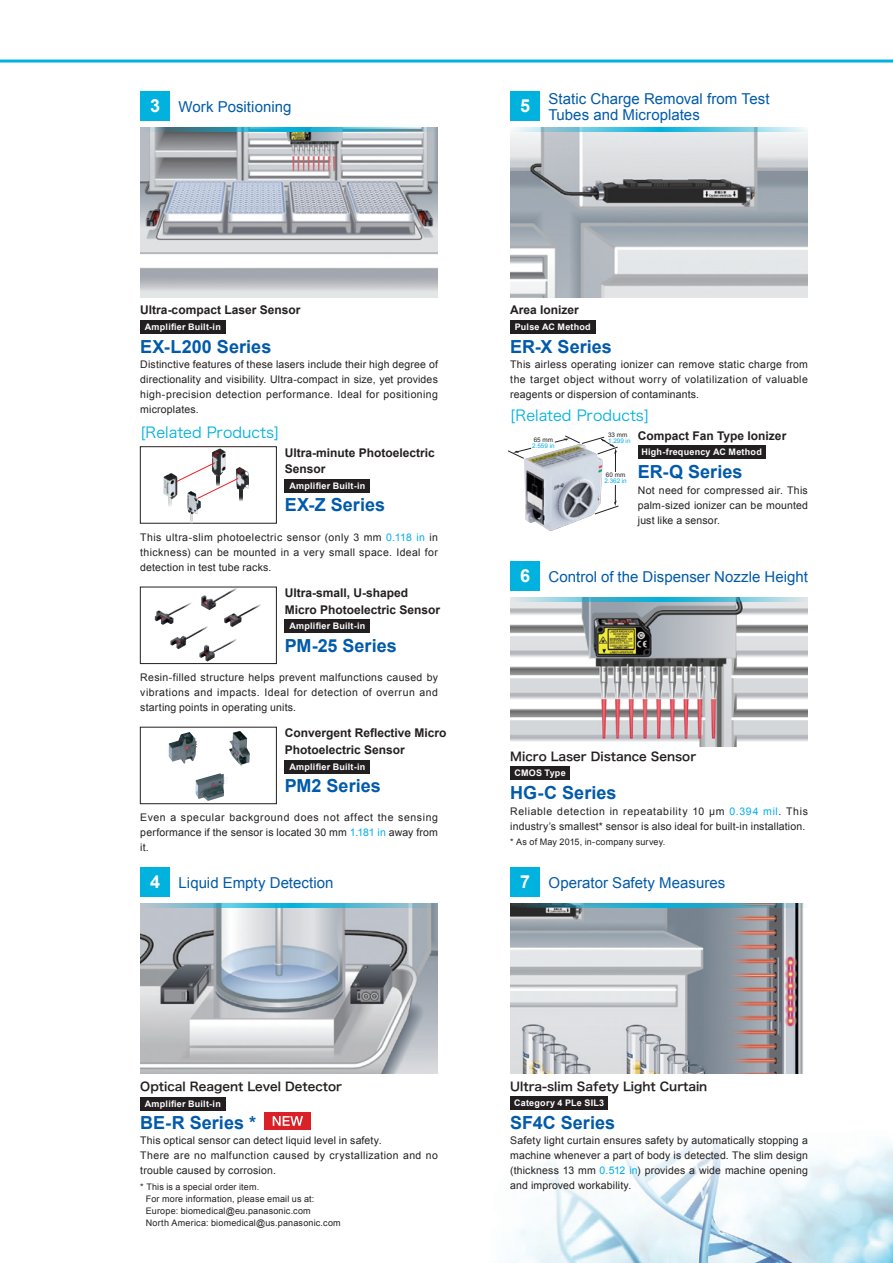
<style>
.page{position:relative;width:893px;height:1263px;background:#fff}
.page>*{position:absolute;margin:0;border:0;box-sizing:border-box;transform-origin:0 0}
.t1{font:700 18px "Arial";color:#015aaa}
.t2{font:700 18px "Arial";color:#fff}
.t3{font:15px/16.5px "Arial";color:#015aaa}
.t4{font:15px "Hira Kaku Pro W3";color:#00b2dd}
.t5{font:700 12px/16.5px "Arial";color:#231f20}
.t6{font:12px "Hira Kaku Pro W6";color:#231f20}
.t7{font:10.5px/15px "Arial";letter-spacing:.02em;color:#231f20;text-align:justify}
.t8{font:9px/12px "Arial";letter-spacing:.02em;color:#231f20}
.t9{font:700 9px "Arial";letter-spacing:.025em;color:#fff}
.t10{font:6.3px "Arial";color:#00aeef}
.t11{font:6.3px "Arial";color:#231f20}
.s1{color:#00aeef}
</style>
<div class="page">
<img style="left:13px;top:59px;width:880px;height:1204px">
<img style="left:140px;top:132px;width:298px;height:166px">
<img style="left:510px;top:602px;width:298px;height:144px">
<img style="left:140px;top:908px;width:298px;height:166px">
<img style="left:510px;top:908px;width:298px;height:166px">
<img style="left:510px;top:132px;width:298px;height:166px">
<hr style="left:0;top:60px;width:893px;height:3px;background:#00b2dd">
<div style="left:140px;top:867px;width:30px;height:30px;background:#00b2dd"></div>
<div style="left:140px;top:91px;width:30px;height:30px;background:#00b2dd"></div>
<div style="left:510px;top:867px;width:30px;height:30px;background:#00b2dd"></div>
<div style="left:510px;top:91px;width:30px;height:30px;background:#00b2dd"></div>
<div style="left:510px;top:561px;width:30px;height:30px;background:#00b2dd"></div>
<svg style="left:140px;top:128px;width:298px;height:4px"></svg>
<svg style="left:140px;top:904px;width:298px;height:4px"></svg>
<svg style="left:510px;top:128px;width:298px;height:4px"></svg>
<svg style="left:510px;top:904px;width:298px;height:4px"></svg>
<svg style="left:510px;top:597px;width:298px;height:5px"></svg>
<div style="left:140px;top:446px;width:137px;height:77px;border:1px solid #231f20"></div>
<div style="left:140px;top:727px;width:137px;height:77px;border:1px solid #231f20"></div>
<div style="left:140px;top:587px;width:137px;height:77px;border:1px solid #231f20"></div>
<div style="left:140px;top:320px;width:85px;height:13px;background:#231f20"></div>
<div style="left:510px;top:320px;width:85px;height:13px;background:#231f20"></div>
<div style="left:638px;top:445px;width:127px;height:14px;background:#231f20"></div>
<div style="left:285px;top:479px;width:85px;height:14px;background:#231f20"></div>
<div style="left:285px;top:620px;width:85px;height:13px;background:#231f20"></div>
<div style="left:285px;top:760px;width:85px;height:13px;background:#231f20"></div>
<div style="left:140px;top:1097px;width:85px;height:14px;background:#231f20"></div>
<div style="left:510px;top:1096px;width:98px;height:13px;background:#231f20"></div>
<div style="left:510px;top:766px;width:60px;height:14px;background:#231f20"></div>
<img style="left:212px;top:451px;width:14px;height:12px">
<img style="left:242px;top:467px;width:7px;height:24px">
<svg style="left:169px;top:463px;width:73px;height:60px"></svg>
<svg style="left:145px;top:447px;width:95px;height:4px"></svg>
<svg style="left:145px;top:447px;width:93px;height:3px"></svg>
<img style="left:188px;top:491px;width:13px;height:23px">
<img style="left:164px;top:473px;width:13px;height:26px">
<div style="left:264px;top:1112px;width:46px;height:17px;background:#da2128"></div>
<svg style="left:273px;top:1116px;width:30px;height:10px"></svg>
<img style="left:201px;top:587px;width:36px;height:23px">
<img style="left:155px;top:602px;width:37px;height:23px">
<img style="left:224px;top:603px;width:38px;height:24px">
<img style="left:170px;top:625px;width:38px;height:24px">
<img style="left:199px;top:638px;width:37px;height:23px">
<img style="left:229px;top:731px;width:21px;height:35px">
<img style="left:169px;top:732px;width:31px;height:32px">
<img style="left:196px;top:773px;width:32px;height:28px">
<hr style="left:615px;top:452px;width:1px;height:50px;background:#231f20">
<svg style="left:602px;top:500px;width:17px;height:15px"></svg>
<img style="left:524px;top:459px;width:78px;height:72px">
<div style="left:604px;top:472px;width:22px;height:12px;background:#fff"></div>
<svg style="left:507px;top:435px;width:111px;height:24px"></svg>
<h1 class="t2" style="left:150px;top:94px;width:12px">3</h1>
<h2 class="t3" style="left:179px;top:99px;width:114px">Work Positioning</h2>
<h2 class="t3" style="left:548px;top:91px;width:223px">Static Charge Removal from Test<br>Tubes and Microplates</h2>
<h1 class="t2" style="left:520px;top:94px;width:12px">5</h1>
<p class="t5" style="left:140px;top:302px;width:162px">Ultra-compact Laser Sensor</p>
<h1 class="t1" style="left:140px;top:334px;width:133px">EX-L200 Series</h1>
<p class="t5" style="left:510px;top:302px;width:70px">Area Ionizer</p>
<h1 class="t1" style="left:510px;top:334px;width:103px">ER-X Series</h1>
<p class="t9" style="left:145px;top:320px;width:77px">Amplifier Built-in</p>
<p class="t9" style="left:515px;top:320px;width:78px">Pulse AC Method</p>
<p class="t7" style="left:140px;top:357px;width:299px">Distinctive features of these lasers include their high degree of directionality and visibility. Ultra-compact in size, yet provides high-precision detection performance. Ideal for positioning microplates.</p>
<h2 class="t4" style="left:140px;top:419px;width:140px">[Related Products]</h2>
<p class="t5" style="left:285px;top:445px;width:152px">Ultra-minute Photoelectric<br>Sensor</p>
<h1 class="t1" style="left:285px;top:493px;width:102px">EX-Z Series</h1>
<p class="t9" style="left:289px;top:480px;width:77px">Amplifier Built-in</p>
<p class="t7" style="left:140px;top:529px;width:299px">This ultra-slim photoelectric sensor (only 3 mm <span class="s1">0.118 in</span> in thickness) can be mounted in a very small space. Ideal for detection in test tube racks.</p>
<p class="t5" style="left:285px;top:585px;width:157px">Ultra-small, U-shaped<br>Micro Photoelectric Sensor</p>
<h1 class="t1" style="left:285px;top:633px;width:114px">PM-25 Series</h1>
<p class="t9" style="left:289px;top:620px;width:77px">Amplifier Built-in</p>
<p class="t7" style="left:140px;top:670px;width:299px">Resin-filled structure helps prevent malfunctions caused by vibrations and impacts. Ideal for detection of overrun and starting points in operating units.</p>
<p class="t5" style="left:285px;top:725px;width:163px">Convergent Reflective Micro<br>Photoelectric Sensor</p>
<h1 class="t1" style="left:285px;top:774px;width:98px">PM2 Series</h1>
<p class="t9" style="left:289px;top:761px;width:77px">Amplifier Built-in</p>
<p class="t7" style="left:140px;top:810px;width:299px">Even a specular background does not affect the sensing performance if the sensor is located 30 mm <span class="s1">1.181 in</span> away from it.</p>
<p class="t7" style="left:510px;top:357px;width:299px">This airless operating ionizer can remove static charge from the target object without worry of volatilization of valuable reagents or dispersion of contaminants.</p>
<h2 class="t4" style="left:510px;top:402px;width:140px">[Related Products]</h2>
<p class="t11" style="left:534px;top:436px;width:21px">65 mm</p>
<p class="t10" style="left:532px;top:442px;width:24px">2.559 in</p>
<p class="t11" style="left:608px;top:431px;width:21px">33 mm</p>
<p class="t10" style="left:608px;top:437px;width:24px">1.299 in</p>
<p class="t11" style="left:606px;top:470px;width:21px">60 mm</p>
<p class="t10" style="left:604px;top:477px;width:24px">2.362 in</p>
<p class="t5" style="left:638px;top:428px;width:150px">Compact Fan Type Ionizer</p>
<h1 class="t1" style="left:638px;top:460px;width:106px">ER-Q Series</h1>
<p class="t9" style="left:641px;top:446px;width:122px">High-frequency AC Method</p>
<p class="t7" style="left:638px;top:483px;width:172px">Not need for compressed air. This palm-sized ionizer can be mounted just like a sensor.</p>
<h1 class="t2" style="left:520px;top:564px;width:12px">6</h1>
<h2 class="t3" style="left:548px;top:568px;width:261px">Control of the Dispenser Nozzle Height</h2>
<p class="t6" style="left:510px;top:746px;width:187px">Micro Laser Distance Sensor</p>
<h1 class="t1" style="left:510px;top:781px;width:108px">HG-C Series</h1>
<p class="t9" style="left:514px;top:767px;width:53px">CMOS Type</p>
<p class="t7" style="left:510px;top:804px;width:299px">Reliable detection in repeatability 10 μm <span class="s1">0.394 mil</span>. This industry’s smallest* sensor is also ideal for built-in installation.</p>
<p class="t8" style="left:510px;top:835px;width:157px">* As of May 2015, in-company survey.</p>
<h1 class="t2" style="left:150px;top:870px;width:12px">4</h1>
<h1 class="t2" style="left:520px;top:870px;width:12px">7</h1>
<h2 class="t3" style="left:179px;top:875px;width:156px">Liquid Empty Detection</h2>
<h2 class="t3" style="left:548px;top:875px;width:178px">Operator Safety Measures</h2>
<p class="t6" style="left:510px;top:1075px;width:199px">Ultra-slim Safety Light Curtain</p>
<h1 class="t1" style="left:510px;top:1110px;width:106px">SF4C Series</h1>
<p class="t6" style="left:140px;top:1075px;width:203px">Optical Reagent Level Detector</p>
<h1 class="t1" style="left:140px;top:1110px;width:117px">BE-R Series *</h1>
<p class="t9" style="left:145px;top:1098px;width:77px">Amplifier Built-in</p>
<p class="t9" style="left:514px;top:1096px;width:92px">Category 4 PLe SIL3</p>
<p class="t7" style="left:140px;top:1133px;width:299px;text-align:left">This optical sensor can detect liquid level in safety.<br>There are no malfunction caused by crystallization and no trouble caused by corrosion.</p>
<p class="t7" style="left:510px;top:1133px;width:299px">Safety light curtain ensures safety by automatically stopping a machine whenever a part of body is detected. The slim design (thickness 13 mm <span class="s1">0.512 in</span>) provides a wide machine opening and improved workability.</p>
<p class="t8" style="left:146px;top:1181px;width:196px;text-indent:-6px">* This is a special order item.<br>For more information, please email us at:<br>Europe: biomedical@eu.panasonic.com<br>North America: biomedical@us.panasonic.com</p>
</div>
